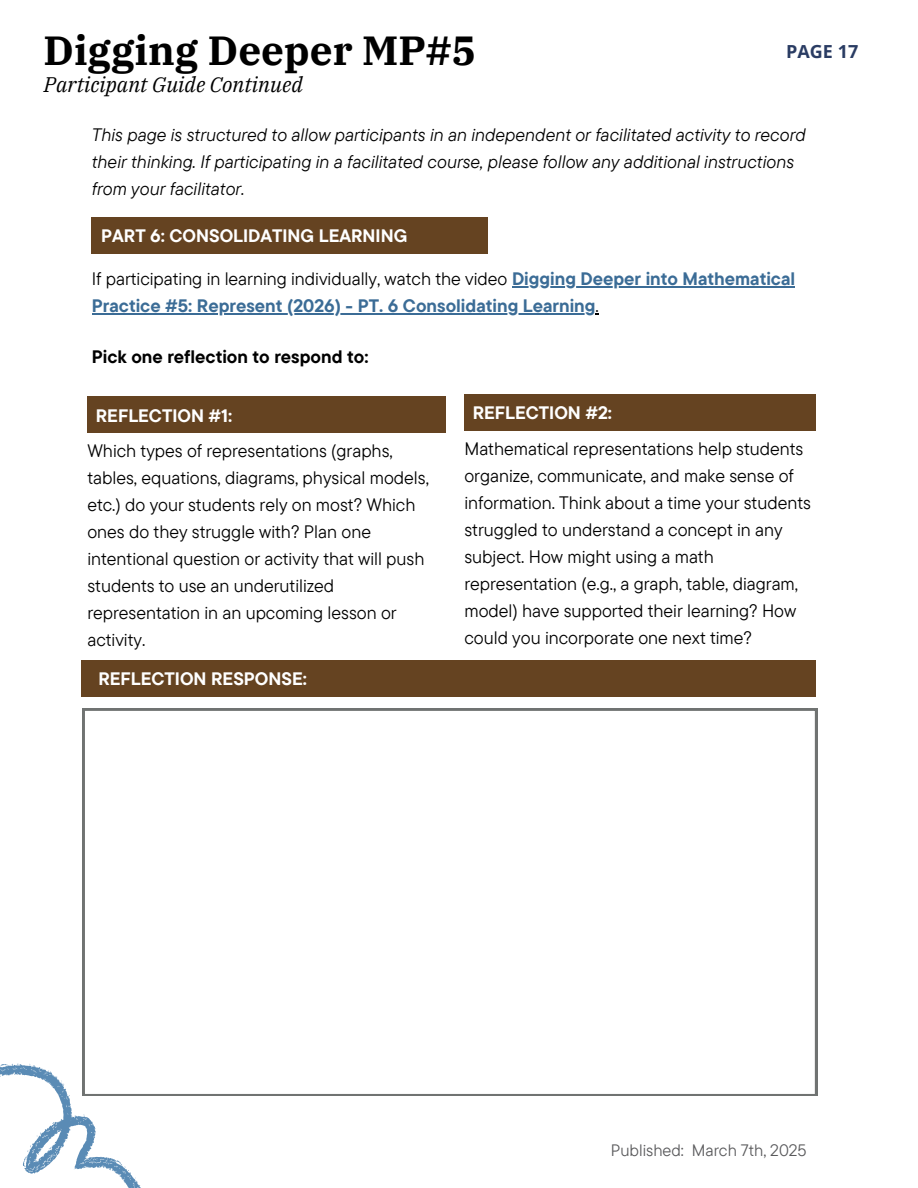
<style>
.page{position:relative;width:918px;height:1188px;background:#fff}
.page>*{position:absolute;margin:0;border:0;box-sizing:border-box;transform-origin:0 0}
.t1{font:700 40.5px "IBM Plex Serif";color:#000}
.t2{font:italic 21px "IBM Plex Serif";color:#000}
.t3{font:18px/27px "TT Commons Pro";color:#000}
.t4{font:italic 18px/27px "TT Commons Pro";color:#000}
.t5{font:700 18px "TT Commons Pro";color:#fff}
.t6{font:700 18px "TT Commons Pro";color:#3b6c96}
.t7{font:700 18px "TT Commons Pro";color:#000}
.t8{font:700 18px "Open Sans";color:#2a3c63}
.t9{font:16.5px "TT Commons Pro";color:#5a5a5c}
.s1{font-weight:700;color:#3b6c96}
.s2{font-weight:400;color:#000}
</style>
<div class="page">
<svg style="left:0;top:1022px;width:141px;height:166px"></svg>
<div style="left:87px;top:397px;width:359px;height:36px;background:#654321"></div>
<div style="left:464px;top:394px;width:352px;height:37px;background:#654321"></div>
<svg style="left:83px;top:709px;width:734px;height:387px"></svg>
<div style="left:81px;top:660px;width:735px;height:37px;background:#654321"></div>
<div style="left:92px;top:217px;width:396px;height:36px;background:#654321"></div>
<hr style="left:512px;top:287px;width:171px;height:1px;background:#3b6c96">
<hr style="left:683px;top:287px;width:112px;height:1px;background:#3b6c96">
<hr style="left:92px;top:314px;width:504px;height:1px;background:#3b6c96">
<p class="t1" style="left:43px;top:23px;width:434px">Digging Deeper MP#5</p>
<p class="t8" style="left:786px;top:39px;width:74px">PAGE 17</p>
<h1 class="t2" style="left:44px;top:71px;width:260px">Participant Guide Continued</h1>
<h2 class="t4" style="left:92px;top:121px;width:716px">This page is structured to allow participants in an independent or facilitated activity to record their thinking. If participating in a facilitated course, please follow any additional instructions from your facilitator.</h2>
<h3 class="t5" style="left:101px;top:224px;width:308px">PART 6: CONSOLIDATING LEARNING</h3>
<p class="t3" style="left:92px;top:265px;width:705px">If participating in learning individually, watch the video <span class="s1">Digging Deeper into Mathematical</span></p>
<h3 class="t6" style="left:92px;top:294px;width:509px">Practice #5: Represent (2026) - PT. 6 Consolidating Learning<span class="s2">.</span></h3>
<h3 class="t7" style="left:92px;top:345px;width:278px">Pick one reflection to respond to:</h3>
<p class="t5" style="left:96px;top:404px;width:138px">REFLECTION #1:</p>
<h3 class="t5" style="left:473px;top:401px;width:141px">REFLECTION #2:</h3>
<p class="t3" style="left:87px;top:437px;width:343px">Which types of representations (graphs, tables, equations, diagrams, physical models, etc.) do your students rely on most? Which ones do they struggle with? Plan one intentional question or activity that will push students to use an underutilized representation in an upcoming lesson or activity.</p>
<h4 class="t3" style="left:464px;top:434px;width:348px">Mathematical representations help students organize, communicate, and make sense of information. Think about a time your students struggled to understand a concept in any subject. How might using a math representation (e.g., a graph, table, diagram, model) have supported their learning? How could you incorporate one next time?</h4>
<h3 class="t5" style="left:98px;top:667px;width:210px">REFLECTION RESPONSE:</h3>
<p class="t9" style="left:611px;top:1139px;width:197px">Published: March 7th, 2025</p>
</div>
